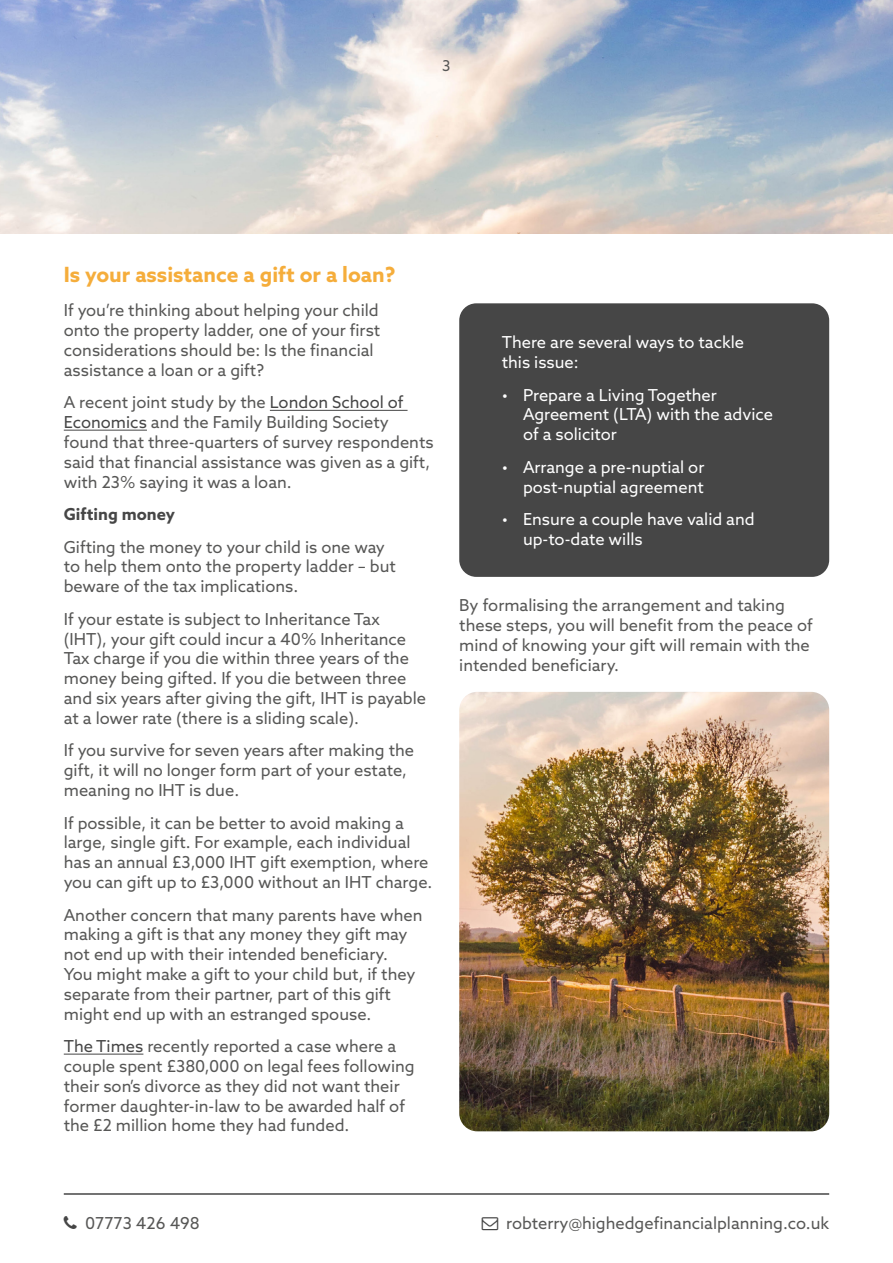
<style>
.page{position:relative;width:893px;height:1263px;background:#fff}
.page>*{position:absolute;margin:0;border:0;box-sizing:border-box;transform-origin:0 0}
.t1{font:700 21px "Azo Sans";color:#f5ad3b}
.t2{font:16.5px/19.8px "Azo Sans";color:#575756}
.t3{font:16.5px/19.8px "Azo Sans";color:#fff}
.t4{font:700 16.5px "Azo Sans";color:#464646}
.t5{font:15px "Azo Sans";color:#575756}
.s1{color:#464646}
</style>
<div class="page">
<img style="left:0;top:0;width:893px;height:234px">
<hr style="left:270px;top:410px;width:138px;height:1px;background:#464646">
<hr style="left:64px;top:430px;width:83px;height:1px;background:#464646">
<hr style="left:64px;top:1054px;width:79px;height:1px;background:#464646">
<hr style="left:64px;top:1193px;width:765px;height:2px;background:#464646">
<div style="left:459px;top:303px;width:370px;height:274px;background:#464646;border-radius:17px"></div>
<img style="left:459px;top:692px;width:370px;height:439px">
<p class="t5" style="left:442px;top:56px;width:10px">3</p>
<p class="t1" style="left:64px;top:261px;width:333px">Is your assistance a gift or a loan?</p>
<p class="t2" style="left:64px;top:300px;width:318px">If you’re thinking about helping your child onto the property ladder, one of your first considerations should be: Is the financial assistance a loan or a gift?</p>
<p class="t2" style="left:64px;top:392px;width:371px">A recent joint study by the <span class="s1">London School of Economics</span> and the Family Building Society found that three-quarters of survey respondents said that financial assistance was given as a gift, with 23% saying it was a loan.</p>
<p class="t4" style="left:64px;top:503px;width:113px">Gifting money</p>
<p class="t2" style="left:64px;top:537px;width:334px">Gifting the money to your child is one way to help them onto the property ladder – but beware of the tax implications.</p>
<p class="t2" style="left:64px;top:609px;width:364px">If your estate is subject to Inheritance Tax (IHT), your gift could incur a 40% Inheritance Tax charge if you die within three years of the money being gifted. If you die between three and six years after giving the gift, IHT is payable at a lower rate (there is a sliding scale).</p>
<p class="t2" style="left:64px;top:740px;width:352px">If you survive for seven years after making the gift, it will no longer form part of your estate, meaning no IHT is due.</p>
<p class="t2" style="left:64px;top:812px;width:370px">If possible, it can be better to avoid making a large, single gift. For example, each individual has an annual £3,000 IHT gift exemption, where you can gift up to £3,000 without an IHT charge.</p>
<p class="t2" style="left:64px;top:904px;width:360px">Another concern that many parents have when making a gift is that any money they gift may not end up with their intended beneficiary.<br>You might make a gift to your child but, if they separate from their partner, part of this gift might end up with an estranged spouse.</p>
<p class="t2" style="left:64px;top:1036px;width:352px"><span class="s1">The Times</span> recently reported a case where a couple spent £380,000 on legal fees following their son’s divorce as they did not want their former daughter-in-law to be awarded half of the £2 million home they had funded.</p>
<p class="t3" style="left:502px;top:332px;width:244px">There are several ways to tackle this issue:</p>
<p class="t3" style="left:523px;top:385px;width:252px;text-indent:-21px">• Prepare a Living Together<br>Agreement (LTA) with the advice of a solicitor</p>
<p class="t3" style="left:502px;top:457px;width:204px;text-align:right">• Arrange a pre-nuptial or post-nuptial agreement</p>
<p class="t3" style="left:523px;top:509px;width:233px;text-indent:-21px">• Ensure a couple have valid and up-to-date wills</p>
<p class="t2" style="left:459px;top:595px;width:355px">By formalising the arrangement and taking these steps, you will benefit from the peace of mind of knowing your gift will remain with the intended beneficiary.</p>
<p class="t2" style="left:85px;top:1213px;width:116px">07773 426 498</p>
<p class="t2" style="left:506px;top:1213px;width:325px">robterry@highedgefinancialplanning.co.uk</p>
</div>
